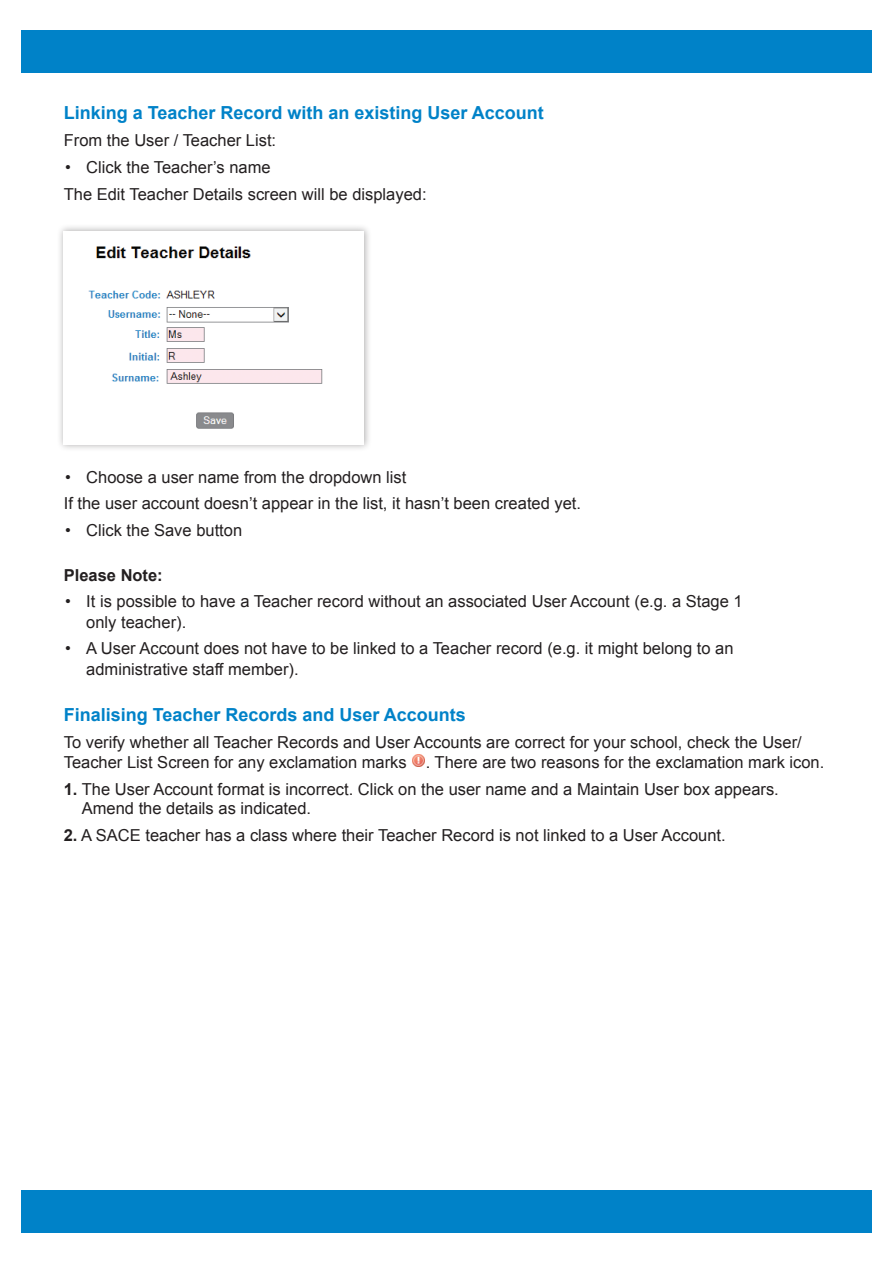
<style>
.page{position:relative;width:893px;height:1263px;background:#fff}
.page>*{position:absolute;margin:0;border:0;box-sizing:border-box;transform-origin:0 0}
.Head_2_Blue{font:700 18px "Arial";color:#0082c8}
.Body{font:16.5px/21px "Arial";color:#231f20}
.Body-2{font:700 16.5px "Arial";color:#231f20}
.s1{font-weight:700}
</style>
<div class="page">
<div style="left:21px;top:30px;width:851px;height:42px;background:#0082c8"></div>
<div style="left:21px;top:1191px;width:851px;height:42px;background:#0082c8"></div>
<div style="left:56px;top:224px;width:315px;height:228px;background:#231f20;opacity:.35"></div>
<img style="left:64px;top:232px;width:300px;height:212px">
<img style="left:412px;top:754px;width:13px;height:13px">
<p class="Head_2_Blue" style="left:64px;top:101px;width:482px">Linking a Teacher Record with an existing User Account</p>
<p class="Body" style="left:64px;top:130px;width:214px">From the User / Teacher List:</p>
<p class="Body" style="left:65px;top:157px;width:207px">• Click the Teacher’s name</p>
<p class="Body" style="left:64px;top:183px;width:364px">The Edit Teacher Details screen will be displayed:</p>
<p class="Body" style="left:65px;top:466px;width:343px">• Choose a user name from the dropdown list</p>
<p class="Body" style="left:64px;top:493px;width:519px">If the user account doesn’t appear in the list, it hasn’t been created yet.</p>
<p class="Body" style="left:65px;top:520px;width:179px">• Click the Save button</p>
<p class="Body-2" style="left:64px;top:564px;width:101px">Please Note:</p>
<p class="Body" style="left:86px;top:591px;width:658px;text-indent:-21px">• It is possible to have a Teacher record without an associated User Account (e.g. a Stage 1 only teacher).</p>
<p class="Body" style="left:86px;top:638px;width:649px;text-indent:-21px">• A User Account does not have to be linked to a Teacher record (e.g. it might belong to an administrative staff member).</p>
<p class="Head_2_Blue" style="left:64px;top:703px;width:404px">Finalising Teacher Records and User Accounts</p>
<p class="Body" style="left:64px;top:733px;width:762px;line-height:19.5px">To verify whether all Teacher Records and User Accounts are correct for your school, check the User/<br>Teacher List Screen for any exclamation marks . There are two reasons for the exclamation mark icon.</p>
<p class="Body" style="left:82px;top:779px;width:698px;line-height:19.5px;text-indent:-18px"><span class="s1">1.</span> The User Account format is incorrect. Click on the user name and a Maintain User box appears.<br>Amend the details as indicated.</p>
<p class="Body" style="left:64px;top:825px;width:663px"><span class="s1">2.</span> A SACE teacher has a class where their Teacher Record is not linked to a User Account.</p>
</div>
